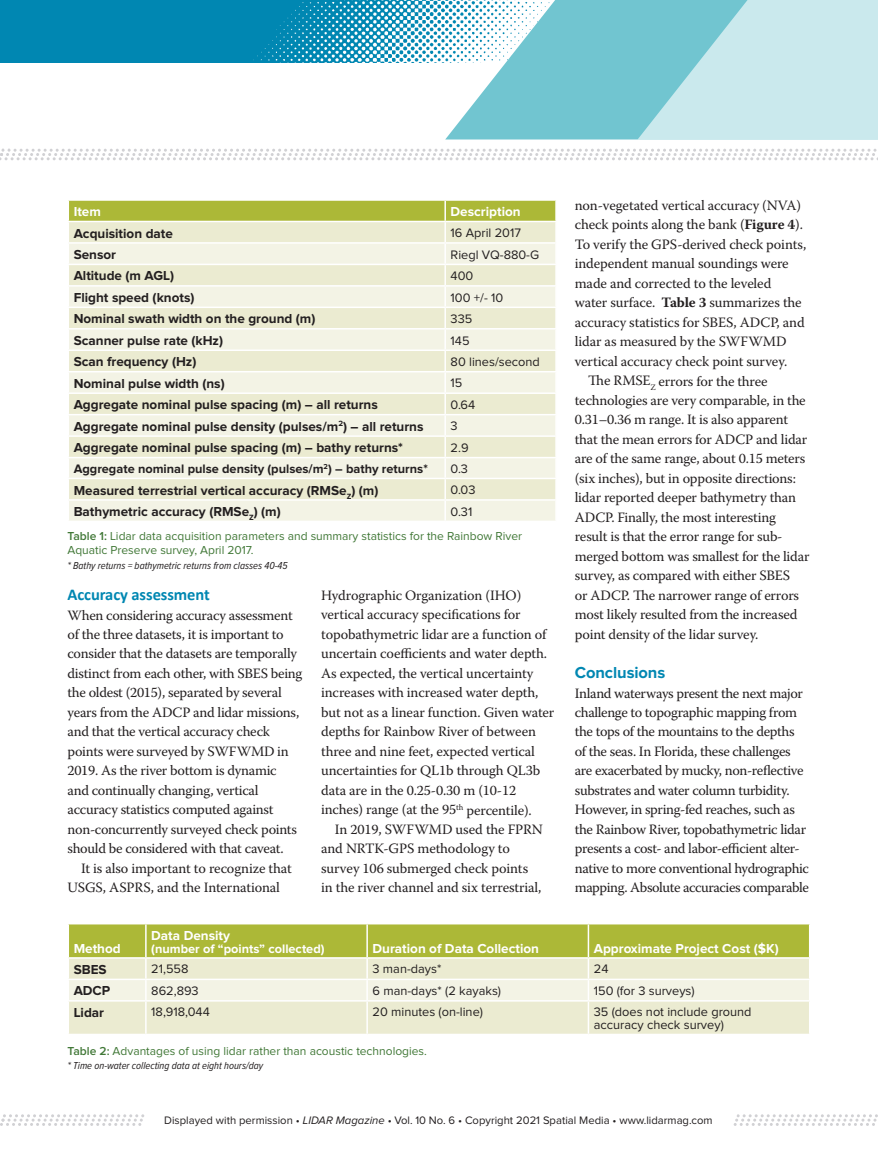
<style>
.page{position:relative;width:878px;height:1161px;background:#fff}
.page>*{position:absolute;margin:0;border:0;box-sizing:border-box;transform-origin:0 0}
.t1{font:700 16.5px "Calibri";letter-spacing:-.005em;color:#0087b2}
.t2{font:700 16.5px "Proxima Nova";letter-spacing:-.005em;color:#0087b2}
.t3{font:14.25px/19.5px "Warnock Pro";letter-spacing:-.015em;color:#231f20}
.t4{font:700 13.5px "Proxima Nova";color:#231f20}
.t5{font:700 13.5px "Proxima Nova";color:#fff}
.t6{font:12.75px/12.8px "Proxima Nova";color:#231f20}
.t7{font:700 12.75px "Proxima Nova";color:#231f20}
.t8{font:700 12.75px "Proxima Nova";color:#fff}
.t9{font:12px/14.2px "Proxima Nova";color:#417837}
.t10{font:11.25px "Proxima Nova";color:#231f20}
.t11{font:italic 10.5px "Proxima Nova Cond";color:#231f20}
.s1{font-weight:600}
.s2{font-weight:700}
.s3{font-style:italic}
</style>
<div class="page">
<svg style="left:0;top:149px;width:878px;height:11px"></svg>
<img style="left:0;top:0;width:445px;height:63px">
<div style="left:69px;top:1002px;width:739px;height:32px;background:#ebebd1"></div>
<svg style="left:69px;top:924px;width:740px;height:76px;background:#d1d693"></svg>
<hr style="left:146px;top:979px;width:221px;height:1px;background:#fff">
<hr style="left:145px;top:980px;width:2px;height:20px;background:#fff">
<hr style="left:367px;top:979px;width:221px;height:1px;background:#fff">
<hr style="left:366px;top:980px;width:2px;height:20px;background:#fff">
<hr style="left:588px;top:979px;width:222px;height:1px;background:#fff">
<hr style="left:587px;top:980px;width:2px;height:20px;background:#fff">
<hr style="left:808px;top:980px;width:2px;height:20px;background:#fff">
<hr style="left:145px;top:1002px;width:2px;height:32px;background:#fff">
<hr style="left:366px;top:1002px;width:2px;height:32px;background:#fff">
<hr style="left:587px;top:1002px;width:2px;height:32px;background:#fff">
<hr style="left:808px;top:924px;width:2px;height:33px;background:#fff">
<hr style="left:68px;top:957px;width:78px;height:2px;background:#fff">
<hr style="left:146px;top:957px;width:221px;height:2px;background:#fff">
<hr style="left:367px;top:957px;width:221px;height:2px;background:#fff">
<hr style="left:588px;top:957px;width:222px;height:2px;background:#fff">
<svg style="left:445px;top:0;width:192px;height:140px;fill:#71c5d0"></svg>
<svg style="left:637px;top:0;width:241px;height:140px;background:#b5e0e6"></svg>
<svg style="left:68px;top:200px;width:488px;height:321px;background:#ebecd3"></svg>
<hr style="left:68px;top:221px;width:377px;height:1px;background:#fff">
<hr style="left:445px;top:221px;width:112px;height:1px;background:#fff">
<svg style="left:0;top:1114px;width:877px;height:12px"></svg>
<p class="t5" style="left:74px;top:204px;width:29px">Item</p>
<p class="t5" style="left:450px;top:204px;width:72px">Description</p>
<p class="t4" style="left:74px;top:225px;width:101px">Acquisition date</p>
<p class="t6" style="left:450px;top:227px;width:72px">16 April 2017</p>
<p class="t4" style="left:74px;top:247px;width:44px">Sensor</p>
<p class="t6" style="left:450px;top:248px;width:90px">Riegl VQ-880-G</p>
<p class="t4" style="left:74px;top:268px;width:102px">Altitude (m AGL)</p>
<p class="t6" style="left:450px;top:270px;width:24px">400</p>
<p class="t4" style="left:74px;top:290px;width:122px">Flight speed (knots)</p>
<p class="t6" style="left:450px;top:291px;width:54px">100 +/- 10</p>
<p class="t4" style="left:74px;top:311px;width:243px">Nominal swath width on the ground (m)</p>
<p class="t6" style="left:450px;top:313px;width:23px">335</p>
<p class="t4" style="left:74px;top:333px;width:151px">Scanner pulse rate (kHz)</p>
<p class="t6" style="left:450px;top:334px;width:20px">145</p>
<p class="t4" style="left:74px;top:354px;width:124px">Scan frequency (Hz)</p>
<p class="t6" style="left:450px;top:356px;width:91px">80 lines/second</p>
<p class="t4" style="left:74px;top:376px;width:152px">Nominal pulse width (ns)</p>
<p class="t6" style="left:450px;top:377px;width:13px">15</p>
<p class="t4" style="left:74px;top:397px;width:306px">Aggregate nominal pulse spacing (m) – all returns</p>
<p class="t6" style="left:450px;top:399px;width:26px">0.64</p>
<p class="t4" style="left:74px;top:419px;width:351px">Aggregate nominal pulse density (pulses/m<sup>2</sup>) – all returns</p>
<p class="t6" style="left:450px;top:420px;width:9px">3</p>
<p class="t4" style="left:74px;top:440px;width:331px">Aggregate nominal pulse spacing (m) – bathy returns*</p>
<p class="t6" style="left:450px;top:442px;width:19px">2.9</p>
<p class="t7" style="left:74px;top:462px;width:355px">Aggregate nominal pulse density (pulses/m<sup>2</sup>) – bathy returns*</p>
<p class="t6" style="left:450px;top:463px;width:19px">0.3</p>
<p class="t4" style="left:74px;top:482px;width:306px">Measured terrestrial vertical accuracy (RMSe<sub>Z</sub>) (m)</p>
<p class="t6" style="left:450px;top:484px;width:26px">0.03</p>
<p class="t4" style="left:74px;top:504px;width:209px">Bathymetric accuracy (RMSe<sub>Z</sub>) (m)</p>
<p class="t6" style="left:450px;top:505px;width:23px">0.31</p>
<p class="t9" style="left:68px;top:529px;width:456px"><span class="s1">Table 1:</span> Lidar data acquisition parameters and summary statistics for the Rainbow River<br>Aquatic Preserve survey, April 2017.</p>
<p class="t11" style="left:68px;top:560px;width:221px">* Bathy returns = bathymetric returns from classes 40-45</p>
<p class="t1" style="left:68px;top:584px;width:144px">Accuracy assessment</p>
<p class="t3" style="left:68px;top:605px;width:236px">When considering accuracy assessment of the three datasets, it is important to consider that the datasets are temporally distinct from each other, with SBES being the oldest (2015), separated by several years from the ADCP and lidar missions, and that the vertical accuracy check points were surveyed by SWFWMD in 2019. As the river bottom is dynamic<br>and continually changing, vertical accuracy statistics computed against non-concurrently surveyed check points should be considered with that caveat.</p>
<p class="t3" style="left:68px;top:858px;width:226px;text-indent:13px">It is also important to recognize that<br>USGS, ASPRS, and the International</p>
<p class="t3" style="left:321px;top:585px;width:235px">Hydrographic Organization (IHO) vertical accuracy specifications for topobathymetric lidar are a function of uncertain coefficients and water depth.<br>As expected, the vertical uncertainty increases with increased water depth, but not as a linear function. Given water depths for Rainbow River of between three and nine feet, expected vertical uncertainties for QL1b through QL3b data are in the 0.25-0.30 m (10-12 inches) range (at the 95<sup>th</sup> percentile).</p>
<p class="t3" style="left:321px;top:819px;width:223px;text-indent:13px">In 2019, SWFWMD used the FPRN and NRTK-GPS methodology to survey 106 submerged check points in the river channel and six terrestrial,</p>
<p class="t3" style="left:574px;top:195px;width:228px">non-vegetated vertical accuracy (NVA)</p>
<p class="t3" style="left:574px;top:215px;width:229px">check points along the bank (<span class="s2">Figure 4</span>).</p>
<p class="t3" style="left:574px;top:234px;width:233px">To verify the GPS-derived check points,</p>
<p class="t3" style="left:574px;top:254px;width:215px">independent manual soundings were</p>
<p class="t3" style="left:574px;top:273px;width:198px">made and corrected to the leveled</p>
<p class="t3" style="left:574px;top:293px;width:228px">water surface. <span class="s2">Table 3</span> summarizes the</p>
<p class="t3" style="left:574px;top:312px;width:231px">accuracy statistics for SBES, ADCP, and</p>
<p class="t3" style="left:574px;top:332px;width:213px">lidar as measured by the SWFWMD</p>
<p class="t3" style="left:574px;top:351px;width:214px">vertical accuracy check point survey.</p>
<p class="t3" style="left:588px;top:371px;width:181px">The RMSE<sub>Z</sub> errors for the three</p>
<p class="t3" style="left:574px;top:390px;width:232px">technologies are very comparable, in the</p>
<p class="t3" style="left:574px;top:410px;width:215px">0.31–0.36 m range. It is also apparent</p>
<p class="t3" style="left:574px;top:429px;width:234px">that the mean errors for ADCP and lidar</p>
<p class="t3" style="left:574px;top:449px;width:232px">are of the same range, about 0.15 meters</p>
<p class="t3" style="left:574px;top:468px;width:223px">(six inches), but in opposite directions:</p>
<p class="t3" style="left:574px;top:488px;width:223px">lidar reported deeper bathymetry than</p>
<p class="t3" style="left:574px;top:507px;width:203px">ADCP. Finally, the most interesting</p>
<p class="t3" style="left:574px;top:527px;width:209px">result is that the error range for sub-</p>
<p class="t3" style="left:574px;top:546px;width:236px">merged bottom was smallest for the lidar</p>
<p class="t3" style="left:574px;top:566px;width:217px">survey, as compared with either SBES</p>
<p class="t3" style="left:574px;top:585px;width:226px">or ADCP. The narrower range of errors</p>
<p class="t3" style="left:574px;top:605px;width:224px">most likely resulted from the increased</p>
<p class="t3" style="left:574px;top:624px;width:185px">point density of the lidar survey.</p>
<p class="t2" style="left:575px;top:663px;width:92px">Conclusions</p>
<p class="t3" style="left:575px;top:683px;width:236px">Inland waterways present the next major challenge to topographic mapping from the tops of the mountains to the depths of the seas. In Florida, these challenges are exacerbated by mucky, non-reflective substrates and water column turbidity.<br>However, in spring-fed reaches, such as the Rainbow River, topobathymetric lidar presents a cost- and labor-efficient alter&shy;native to more conventional hydrographic mapping. Absolute accuracies comparable</p>
<p class="t5" style="left:74px;top:940px;width:49px">Method</p>
<p class="t5" style="left:151px;top:928px;width:80px">Data Density</p>
<p class="t8" style="left:151px;top:941px;width:175px">(number of “points” collected)</p>
<p class="t5" style="left:372px;top:940px;width:168px">Duration of Data Collection</p>
<p class="t5" style="left:593px;top:940px;width:186px">Approximate Project Cost ($K)</p>
<p class="t4" style="left:74px;top:962px;width:35px">SBES</p>
<p class="t6" style="left:151px;top:963px;width:39px">21,558</p>
<p class="t6" style="left:372px;top:963px;width:70px">3 man-days*</p>
<p class="t6" style="left:593px;top:963px;width:16px">24</p>
<p class="t4" style="left:74px;top:983px;width:38px">ADCP</p>
<p class="t6" style="left:151px;top:985px;width:49px">862,893</p>
<p class="t6" style="left:372px;top:985px;width:130px">6 man-days* (2 kayaks)</p>
<p class="t6" style="left:593px;top:985px;width:102px">150 (for 3 surveys)</p>
<p class="t4" style="left:74px;top:1005px;width:32px">Lidar</p>
<p class="t6" style="left:151px;top:1006px;width:60px">18,918,044</p>
<p class="t6" style="left:372px;top:1006px;width:112px">20 minutes (on-line)</p>
<p class="t6" style="left:593px;top:1006px;width:159px">35 (does not include ground accuracy check survey)</p>
<p class="t9" style="left:68px;top:1044px;width:361px"><span class="s1">Table 2:</span> Advantages of using lidar rather than acoustic technologies.</p>
<p class="t11" style="left:68px;top:1060px;width:197px">* Time on-water collecting data at eight hours/day</p>
<p class="t10" style="left:164px;top:1114px;width:550px">Displayed with permission • <span class="s3">LIDAR Magazine</span> • Vol. 10 No. 6 • Copyright 2021 Spatial Media • www.lidarmag.com</p>
</div>
